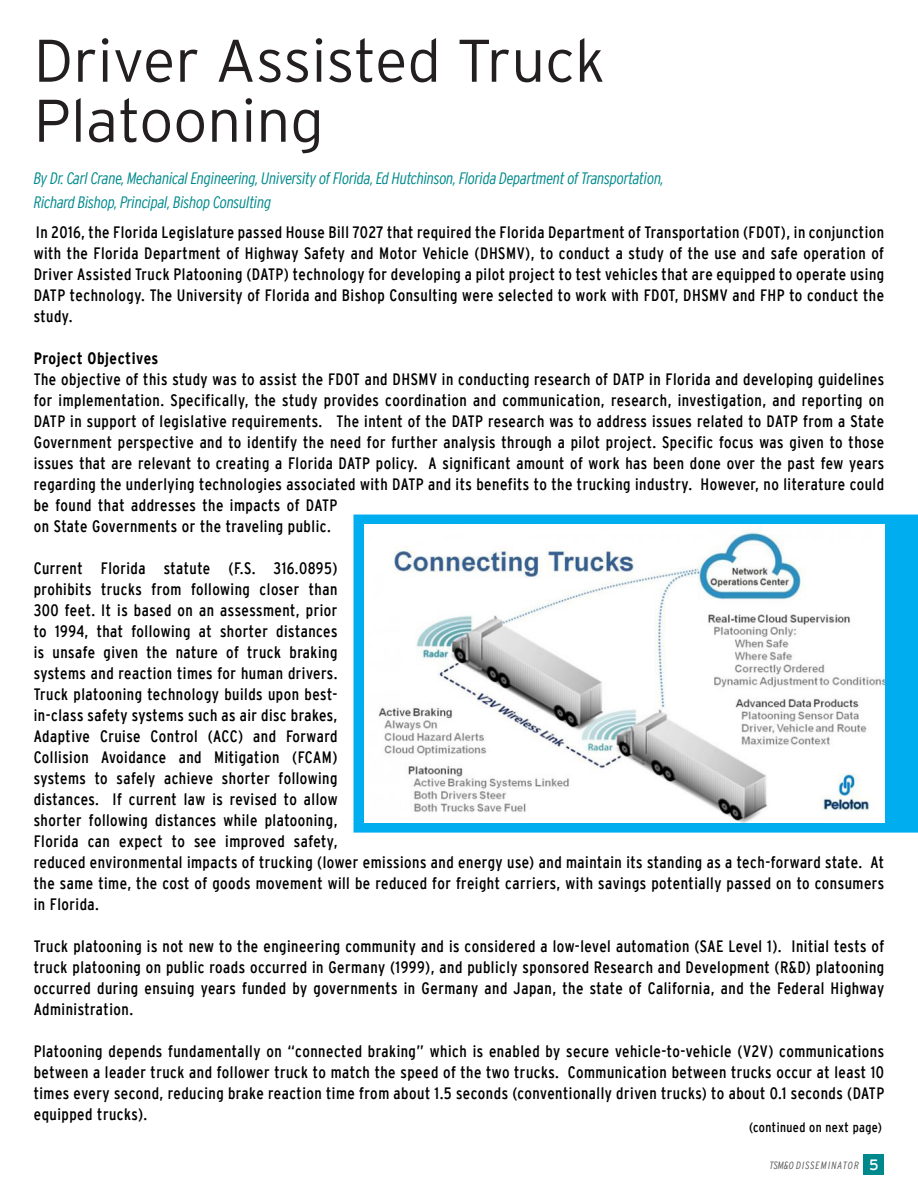
<style>
.page{position:relative;width:918px;height:1188px;background:#fff}
.page>*{position:absolute;margin:0;border:0;box-sizing:border-box;transform-origin:0 0}
.t1{font:300 60px/60px "Interstate";color:#231f20}
.t2{font:condensed 16.5px/21px "Interstate";letter-spacing:.03em;color:#000;text-align:justify}
.t3{font:italic 300 condensed 16.5px "Interstate";letter-spacing:-.02em;color:#00898c}
.t4{font:700 condensed 16.5px "Interstate";letter-spacing:.03em;color:#000}
.t5{font:condensed 13.5px "Interstate";letter-spacing:.03em;color:#000}
.t6{font:italic 300 condensed 10.5px "Interstate";letter-spacing:.1em;color:#57585a}
.s1{font-weight:400;font-style:normal;font-stretch:normal;font-size:15px;color:#fff}
</style>
<div class="page">
<div style="left:864px;top:1154px;width:20px;height:21px;background:#00898c"></div>
<svg style="left:353px;top:515px;width:565px;height:318px;background:#11b3ef"></svg>
<img style="left:364px;top:525px;width:520px;height:298px">
<p class="t1" style="left:34px;top:30px;width:573px">Driver Assisted Truck<br>Platooning</p>
<p class="t3" style="left:34px;top:169px;width:632px">By Dr. Carl Crane, Mechanical Engineering, University of Florida, Ed Hutchinson, Florida Department of Transportation,</p>
<p class="t3" style="left:34px;top:193px;width:239px">Richard Bishop, Principal, Bishop Consulting</p>
<p class="t2" style="left:34px;top:221px;width:852px">In 2016, the Florida Legislature passed House Bill 7027 that required the Florida Department of Transportation (FDOT), in conjunction with the Florida Department of Highway Safety and Motor Vehicle (DHSMV), to conduct a study of the use and safe operation of Driver Assisted Truck Platooning (DATP) technology for developing a pilot project to test vehicles that are equipped to operate using DATP technology. The University of Florida and Bishop Consulting were selected to work with FDOT, DHSMV and FHP to conduct the study.</p>
<p class="t4" style="left:34px;top:349px;width:126px">Project Objectives</p>
<p class="t2" style="left:34px;top:368px;width:852px;text-align:left">The objective of this study was to assist the FDOT and DHSMV in conducting research of DATP in Florida and developing guidelines for implementation. Specifically, the study provides coordination and communication, research, investigation, and reporting on DATP in support of legislative requirements. The intent of the DATP research was to address issues related to DATP from a State Government perspective and to identify the need for further analysis through a pilot project. Specific focus was given to those issues that are relevant to creating a Florida DATP policy. A significant amount of work has been done over the past few years regarding the underlying technologies associated with DATP and its benefits to the trucking industry. However, no literature could be found that addresses the impacts of DATP<br>on State Governments or the traveling public.</p>
<p class="t2" style="left:34px;top:557px;width:852px;text-align:left">Current Florida statute (F.S. 316.0895)<br>prohibits trucks from following closer than<br>300 feet. It is based on an assessment, prior<br>to 1994, that following at shorter distances<br>is unsafe given the nature of truck braking<br>systems and reaction times for human drivers.<br>Truck platooning technology builds upon best-<br>in-class safety systems such as air disc brakes,<br>Adaptive Cruise Control (ACC) and Forward<br>Collision Avoidance and Mitigation (FCAM)<br>systems to safely achieve shorter following<br>distances. If current law is revised to allow<br>shorter following distances while platooning,<br>Florida can expect to see improved safety,<br>reduced environmental impacts of trucking (lower emissions and energy use) and maintain its standing as a tech-forward state. At the same time, the cost of goods movement will be reduced for freight carriers, with savings potentially passed on to consumers in Florida.</p>
<p class="t2" style="left:34px;top:935px;width:852px">Truck platooning is not new to the engineering community and is considered a low-level automation (SAE Level 1). Initial tests of truck platooning on public roads occurred in Germany (1999), and publicly sponsored Research and Development (R&amp;D) platooning occurred during ensuing years funded by governments in Germany and Japan, the state of California, and the Federal Highway Administration.</p>
<p class="t2" style="left:34px;top:1040px;width:852px">Platooning depends fundamentally on “connected braking” which is enabled by secure vehicle-to-vehicle (V2V) communications between a leader truck and follower truck to match the speed of the two trucks. Communication between trucks occur at least 10 times every second, reducing brake reaction time from about 1.5 seconds (conventionally driven trucks) to about 0.1 seconds (DATP equipped trucks).</p>
<p class="t5" style="left:749px;top:1119px;width:135px">(continued on next page)</p>
<p class="t6" style="left:770px;top:1159px;width:110px">TSM&amp;O DISSEMINATOR <span class="s1">5</span></p>
</div>
